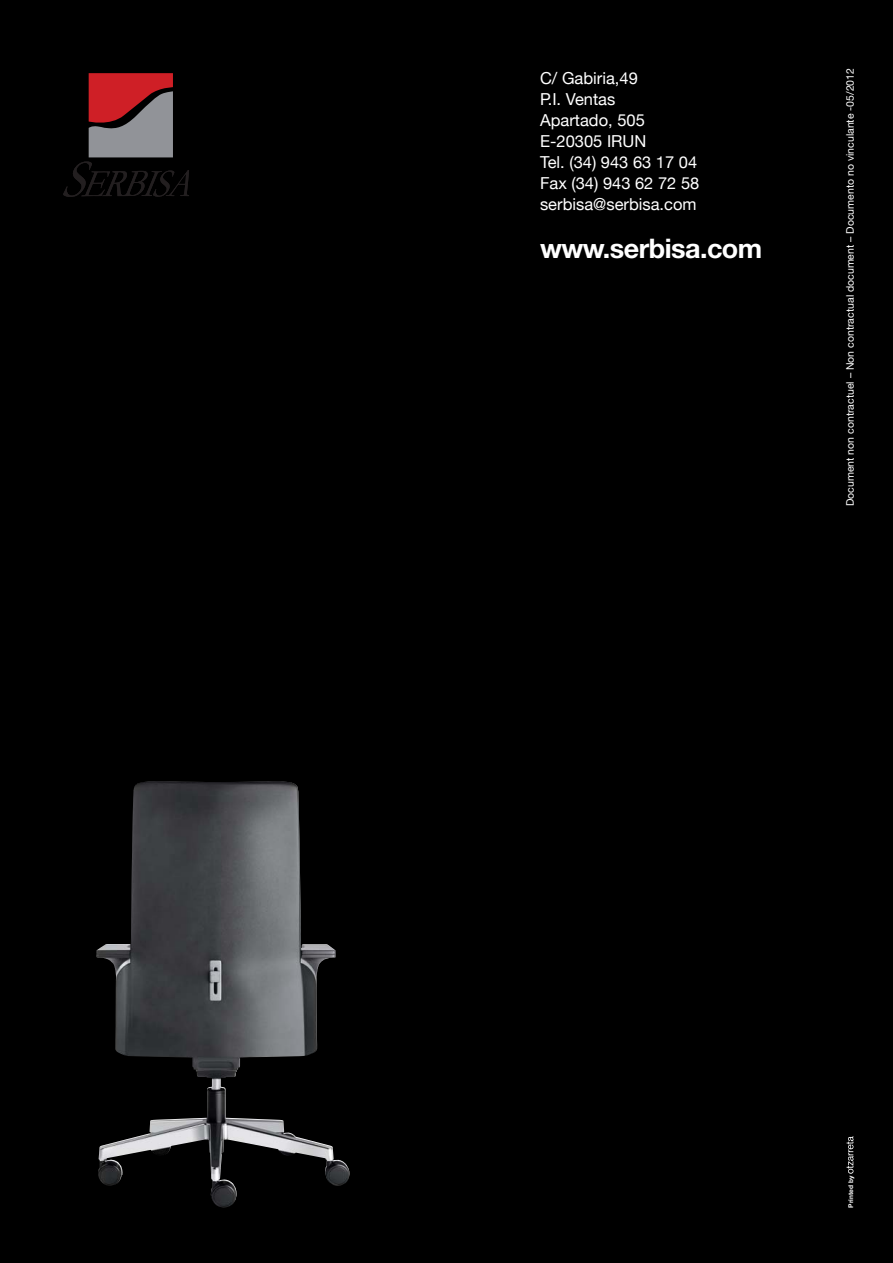
<style>
.page{position:relative;width:893px;height:1263px;background:#000}
.page>*{position:absolute;margin:0;border:0;box-sizing:border-box;transform-origin:0 0}
.t1{font:700 27px "Helvetica Neue LT Std";letter-spacing:-.02em;color:#fff}
.t2{font:16.5px/21px "Helvetica Neue";color:#fff}
.t3{font:10.5px "Helvetica Neue LT Std";color:#fff}
.t4{font:700 6.6px "Helvetica Neue LT Std";color:#fff}
</style>
<div class="page">
<img style="left:95px;top:784px;width:255px;height:424px">
<svg style="left:846px;top:1136px;width:7px;height:38px"></svg>
<svg style="left:63px;top:73px;width:126px;height:124px"></svg>
<p class="t2" style="left:540px;top:67px;width:161px">C/ Gabiria,49<br>P.I. Ventas<br>Apartado, 505<br>E-20305 IRUN<br>Tel. (34) 943 63 17 04<br>Fax (34) 943 62 72 58 serbisa@serbisa.com</p>
<h1 class="t1" style="left:540px;top:238px;width:224px">www.serbisa.com</h1>
<p class="t3" style="left:846px;top:506px;width:440px;rotate:-90deg">Document non contractuel – Non contractual document – Documento no vinculante -05/2012</p>
<p class="t4" style="left:848px;top:1208px;width:33px;rotate:-90deg">Printed by</p>
</div>
